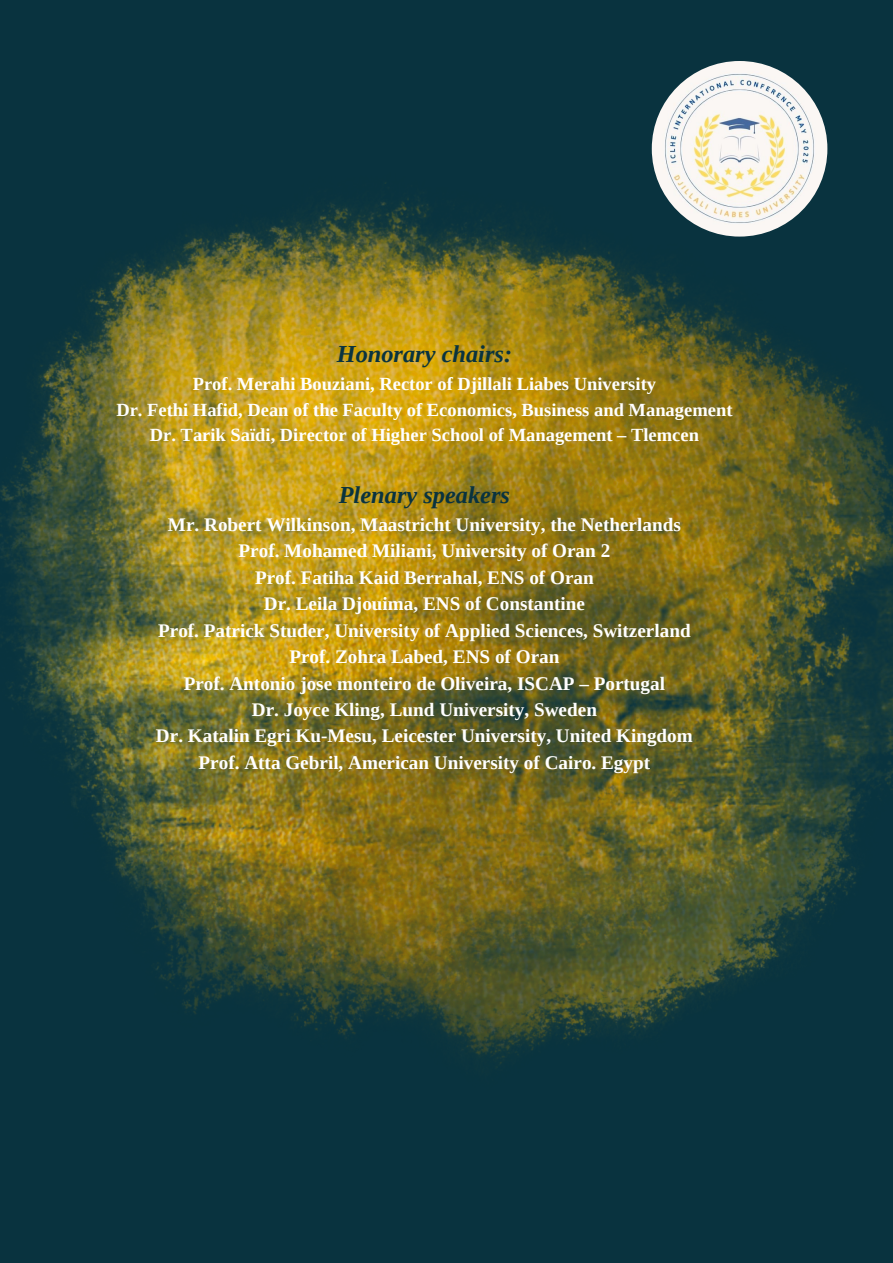
<style>
.page{position:relative;width:893px;height:1263px;background:#09333f}
.page>*{position:absolute;margin:0;border:0;box-sizing:border-box;transform-origin:0 0}
.t1{font:italic 700 24.38px "Tinos";color:#09333f}
.t2{font:700 19.2px/26.4px "Tinos";color:#fff;text-align:center}
.t3{font:700 18.52px/25.9px "Tinos";color:#fff;text-align:center}
</style>
<div class="page">
<img style="left:652px;top:61px;width:175px;height:176px;border-radius:50%">
<img style="left:0;top:172px;width:893px;height:892px">
<h1 class="t1" style="left:337px;top:340px;width:177px">Honorary chairs:</h1>
<h1 class="t3" style="left:116px;top:370px;width:617px">Prof. Merahi Bouziani, Rector of Djillali Liabes University<br>Dr. Fethi Hafid, Dean of the Faculty of Economics, Business and Management<br>Dr. Tarik Saïdi, Director of Higher School of Management – Tlemcen</h1>
<h1 class="t1" style="left:339px;top:481px;width:173px">Plenary speakers</h1>
<h1 class="t2" style="left:156px;top:511px;width:538px">Mr. Robert Wilkinson, Maastricht University, the Netherlands Prof. Mohamed Miliani, University of Oran 2<br>Prof. Fatiha Kaid Berrahal, ENS of Oran<br>Dr. Leila Djouima, ENS of Constantine<br>Prof. Patrick Studer, University of Applied Sciences, Switzerland Prof. Zohra Labed, ENS of Oran<br>Prof. Antonio jose monteiro de Oliveira, ISCAP – Portugal<br>Dr. Joyce Kling, Lund University, Sweden<br>Dr. Katalin Egri Ku-Mesu, Leicester University, United Kingdom Prof. Atta Gebril, American University of Cairo. Egypt</h1>
</div>
